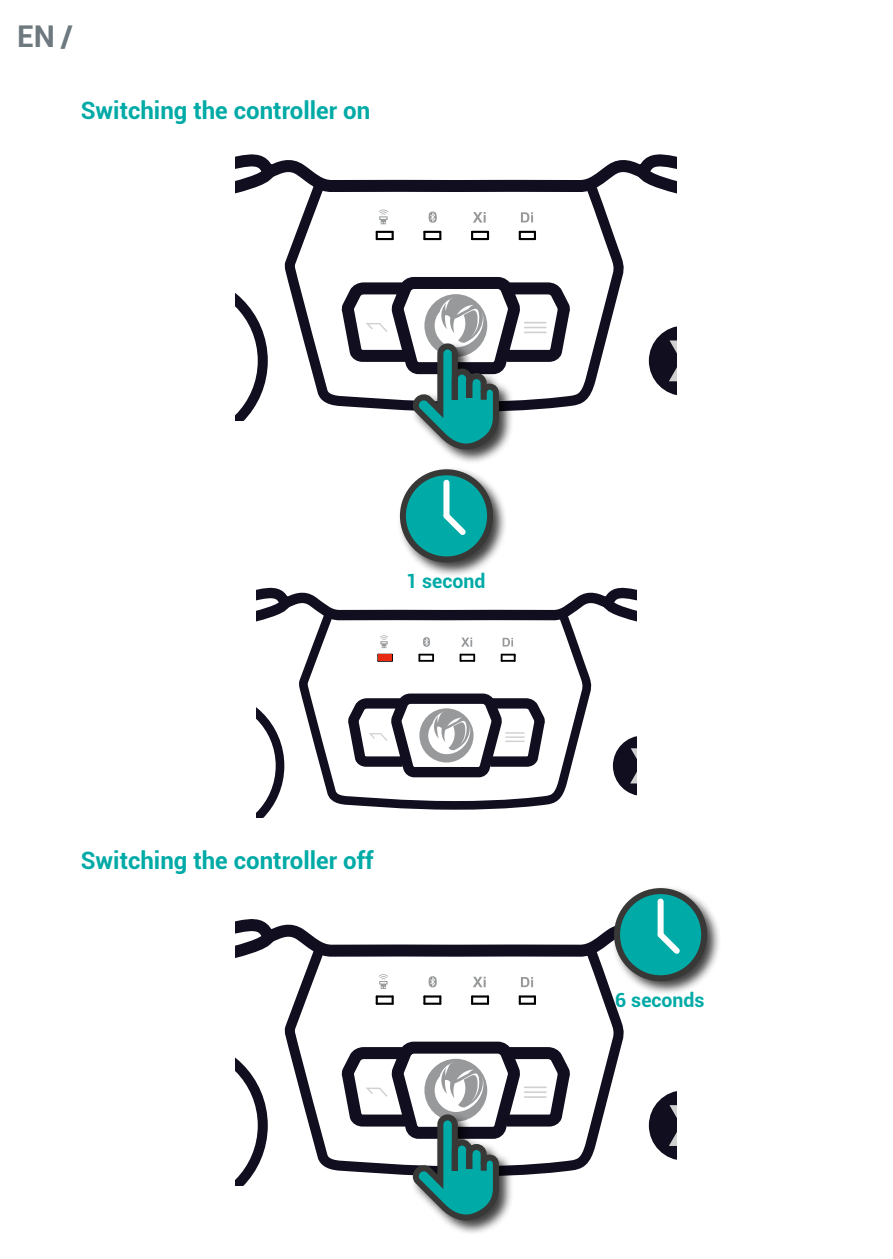
<style>
.page{position:relative;width:893px;height:1259px;background:#fff}
.page>*{position:absolute;margin:0;border:0;box-sizing:border-box;transform-origin:0 0}
.t1{font:700 30px "Roboto";color:#6d797f}
.t2{font:700 24px "Roboto";color:#00aaa6}
.t3{font:700 19.5px "Roboto";color:#00aaa6}
</style>
<div class="page">
<svg style="left:235px;top:154px;width:441px;height:267px"></svg>
<svg style="left:627px;top:157px;width:49px;height:79px"></svg>
<svg style="left:287px;top:170px;width:345px;height:247px"></svg>
<svg style="left:649px;top:326px;width:27px;height:70px"></svg>
<svg style="left:473px;top:212px;width:13px;height:11px"></svg>
<svg style="left:521px;top:212px;width:12px;height:10px"></svg>
<svg style="left:379px;top:210px;width:9px;height:14px"></svg>
<svg style="left:429px;top:212px;width:8px;height:11px"></svg>
<svg style="left:519px;top:231px;width:17px;height:9px"></svg>
<svg style="left:471px;top:231px;width:18px;height:9px"></svg>
<svg style="left:423px;top:231px;width:18px;height:9px"></svg>
<svg style="left:376px;top:231px;width:18px;height:9px"></svg>
<svg style="left:235px;top:919px;width:414px;height:266px"></svg>
<svg style="left:287px;top:934px;width:345px;height:247px"></svg>
<svg style="left:649px;top:1091px;width:27px;height:69px"></svg>
<svg style="left:473px;top:976px;width:13px;height:11px"></svg>
<svg style="left:521px;top:977px;width:12px;height:10px"></svg>
<svg style="left:379px;top:974px;width:9px;height:15px"></svg>
<svg style="left:429px;top:976px;width:8px;height:11px"></svg>
<svg style="left:519px;top:995px;width:17px;height:9px"></svg>
<svg style="left:471px;top:995px;width:18px;height:9px"></svg>
<svg style="left:423px;top:995px;width:18px;height:9px"></svg>
<svg style="left:376px;top:995px;width:18px;height:9px"></svg>
<div style="left:611px;top:885px;width:111px;height:111px;background:#000;opacity:.75"></div>
<svg style="left:617px;top:891px;width:87px;height:87px;background:#099a97"></svg>
<div style="left:614px;top:888px;width:93px;height:93px;border:6px solid #383937;border-radius:50%"></div>
<div style="left:658px;top:901px;width:6px;height:33px;background:#fff"></div>
<svg style="left:627px;top:921px;width:58px;height:80px"></svg>
<svg style="left:256px;top:587px;width:381px;height:230px"></svg>
<svg style="left:594px;top:590px;width:43px;height:68px"></svg>
<svg style="left:301px;top:601px;width:298px;height:213px"></svg>
<svg style="left:613px;top:735px;width:24px;height:61px"></svg>
<svg style="left:461px;top:637px;width:11px;height:9px"></svg>
<svg style="left:503px;top:638px;width:10px;height:8px"></svg>
<svg style="left:380px;top:635px;width:8px;height:13px"></svg>
<svg style="left:423px;top:637px;width:7px;height:10px"></svg>
<svg style="left:501px;top:654px;width:15px;height:8px"></svg>
<svg style="left:460px;top:654px;width:15px;height:8px"></svg>
<svg style="left:418px;top:654px;width:16px;height:8px"></svg>
<svg style="left:377px;top:654px;width:16px;height:8px"></svg>
<svg style="left:339px;top:687px;width:215px;height:96px"></svg>
<div style="left:378px;top:654px;width:14px;height:7px;background:#e92b13"></div>
<div style="left:397px;top:466px;width:111px;height:111px;background:#000;opacity:.75"></div>
<div style="left:403px;top:472px;width:87px;height:87px;background:#00aaa6;border-radius:50%"></div>
<div style="left:400px;top:469px;width:93px;height:93px;border:6px solid #383937;border-radius:50%"></div>
<div style="left:443px;top:483px;width:6px;height:33px;background:#fff"></div>
<svg style="left:443px;top:507px;width:23px;height:28px"></svg>
<div style="left:410px;top:340px;width:104px;height:124px;background:#000;opacity:.75"></div>
<svg style="left:332px;top:270px;width:248px;height:183px"></svg>
<div style="left:410px;top:1111px;width:104px;height:124px;background:#000;opacity:.75"></div>
<svg style="left:332px;top:1034px;width:248px;height:190px"></svg>
<p class="t1" style="left:17px;top:15px;width:58px">EN /</p>
<p class="t2" style="left:81px;top:94px;width:291px">Switching the controller on</p>
<p class="t3" style="left:406px;top:567px;width:81px">1 second</p>
<p class="t2" style="left:81px;top:843px;width:294px">Switching the controller off</p>
<p class="t3" style="left:615px;top:986px;width:91px">6 seconds</p>
</div>
